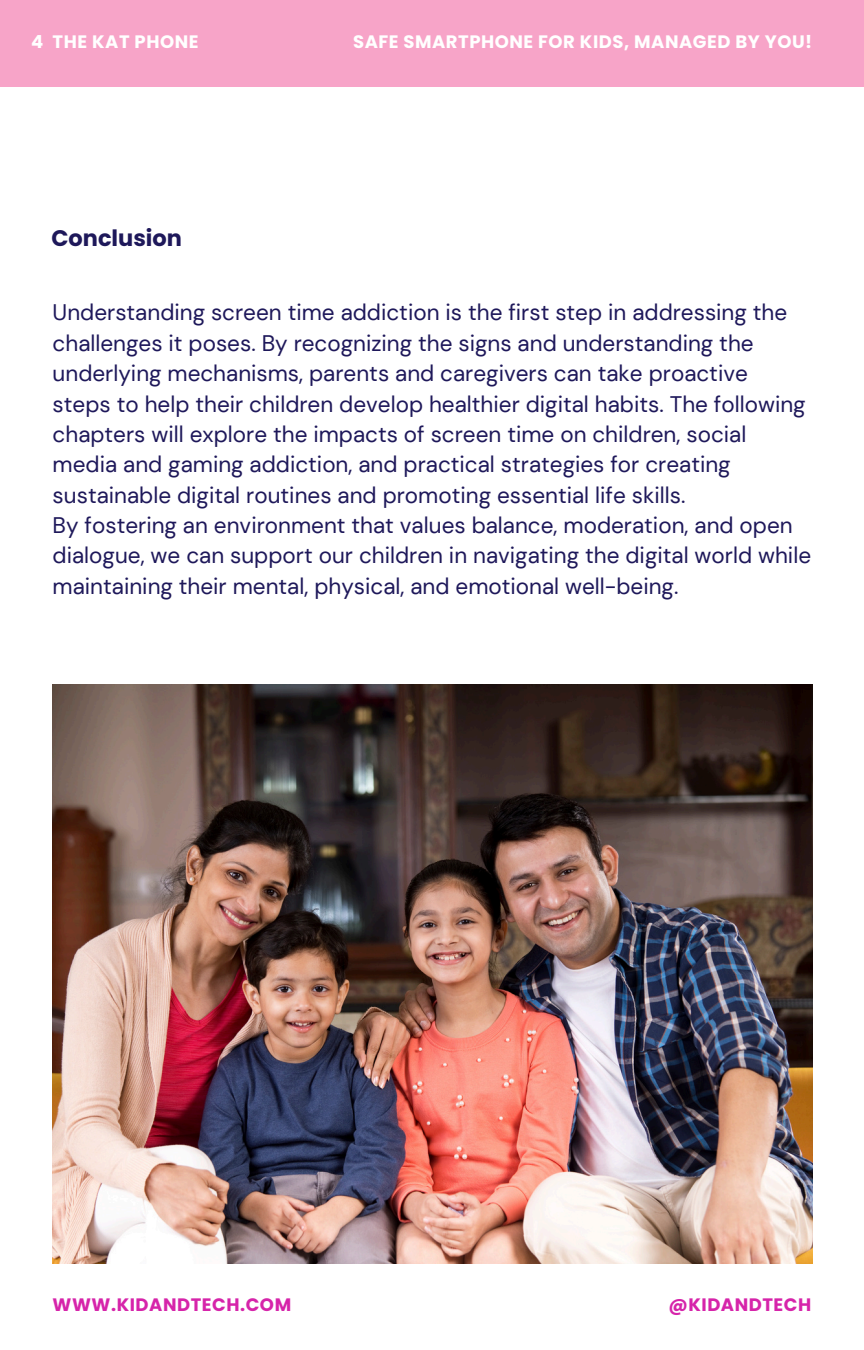
<style>
.page{position:relative;width:864px;height:1350px;background:#fff}
.page>*{position:absolute;margin:0;border:0;box-sizing:border-box;transform-origin:0 0}
.t1{font:22.5px/30.4px "DM Sans";color:#1e185a}
.t2{font:700 22.5px "Poppins";color:#1e185a}
.t3{font:700 18px "Poppins";letter-spacing:.03em;color:#fff}
.t4{font:700 18px "Poppins";letter-spacing:.03em;color:#d624aa}
</style>
<div class="page">
<div style="left:0;top:0;width:864px;height:86px;background:#f7a4c8"></div>
<img style="left:53px;top:684px;width:759px;height:579px">
<p class="t3" style="left:31px;top:29px;width:14px">4</p>
<p class="t3" style="left:53px;top:29px;width:147px">THE KAT PHONE</p>
<p class="t3" style="left:353px;top:29px;width:461px">SAFE SMARTPHONE FOR KIDS, MANAGED BY YOU!</p>
<h2 class="t2" style="left:51px;top:222px;width:132px">Conclusion</h2>
<p class="t1" style="left:53px;top:298px;width:760px">Understanding screen time addiction is the first step in addressing the challenges it poses. By recognizing the signs and understanding the underlying mechanisms, parents and caregivers can take proactive steps to help their children develop healthier digital habits. The following chapters will explore the impacts of screen time on children, social media and gaming addiction, and practical strategies for creating sustainable digital routines and promoting essential life skills.<br>By fostering an environment that values balance, moderation, and open dialogue, we can support our children in navigating the digital world while maintaining their mental, physical, and emotional well-being.</p>
<p class="t4" style="left:53px;top:1292px;width:240px">WWW.KIDANDTECH.COM</p>
<h1 class="t4" style="left:668px;top:1292px;width:144px">@KIDANDTECH</h1>
</div>
